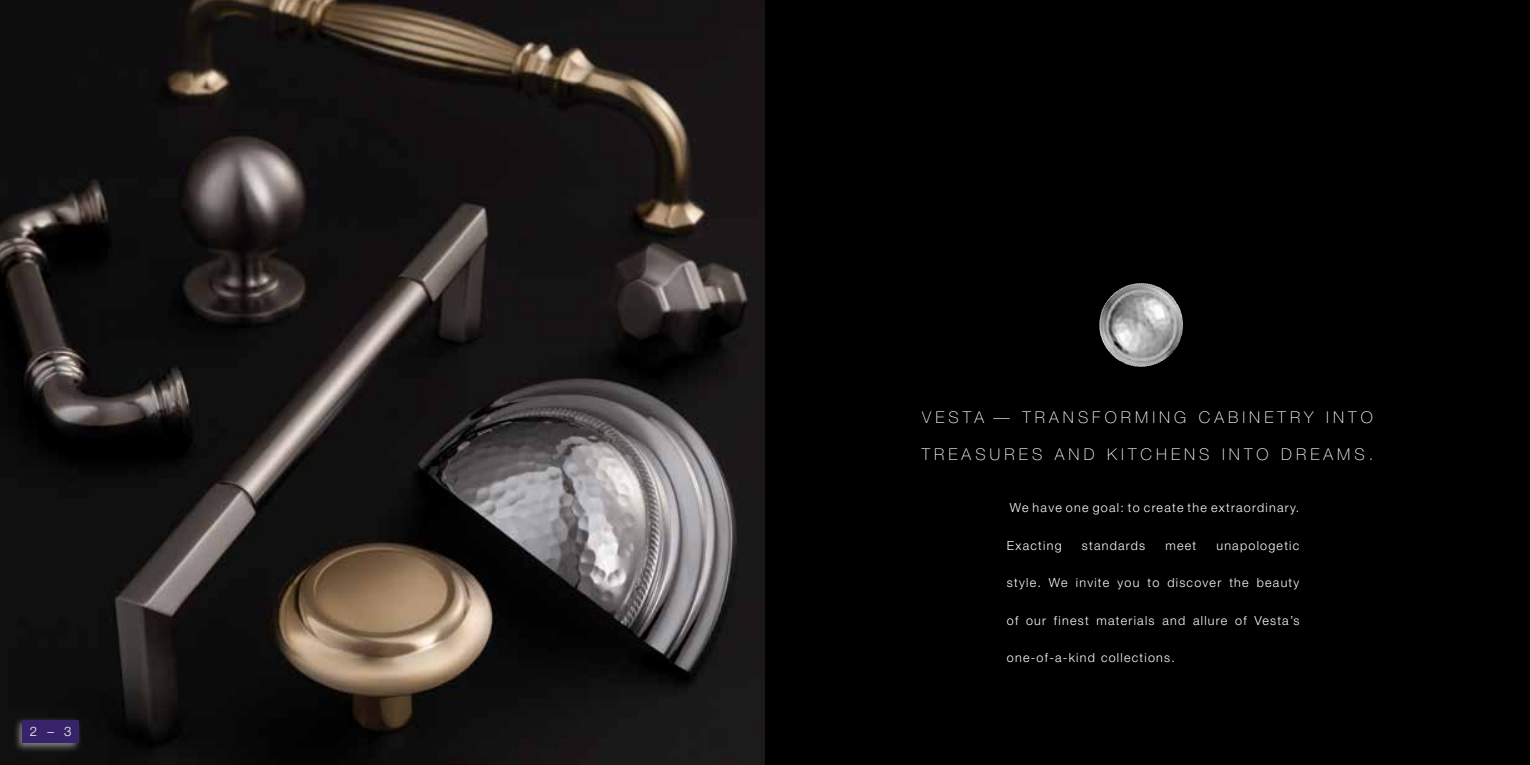
<style>
.page{position:relative;width:1530px;height:765px;background:#fff}
.page>*{position:absolute;margin:0;border:0;box-sizing:border-box;transform-origin:0 0}
.t1{font:100 16.25px "Helvetica Neue";letter-spacing:.25em;color:#fff}
.t2{font:300 13.12px "Helvetica Neue";color:#fff}
.t3{font:300 12.5px "Helvetica Neue";letter-spacing:.1em;color:#fff}
</style>
<div class="page">
<div style="left:765px;top:0;width:765px;height:765px;background:#000"></div>
<img style="left:0;top:0;width:765px;height:765px">
<img style="left:1099px;top:283px;width:43px;height:68px">
<div style="left:12px;top:716px;width:70px;height:37px;background:#fff;opacity:.5"></div>
<div style="left:22px;top:720px;width:57px;height:22px;background:#37236a"></div>
<p class="t2" style="left:30px;top:724px;width:43px">2 – 3</p>
<h1 class="t1" style="left:922px;top:408px;width:452px">VESTA — TRANSFORMING CABINETRY INTO</h1>
<h1 class="t1" style="left:922px;top:445px;width:453px">TREASURES AND KITCHENS INTO DREAMS.</h1>
<p class="t3" style="left:1010px;top:500px;width:291px">We have one goal: to create the extraordinary.</p>
<p class="t3" style="left:1007px;top:538px;width:56px">Exacting</p>
<p class="t3" style="left:1082px;top:538px;width:65px">standards</p>
<p class="t3" style="left:1165px;top:538px;width:32px">meet</p>
<p class="t3" style="left:1216px;top:538px;width:84px">unapologetic</p>
<p class="t3" style="left:1007px;top:575px;width:294px">style. We invite you to discover the beauty</p>
<p class="t3" style="left:1007px;top:613px;width:294px">of our finest materials and allure of Vesta’s</p>
<p class="t3" style="left:1007px;top:650px;width:170px">one-of-a-kind collections.</p>
</div>
